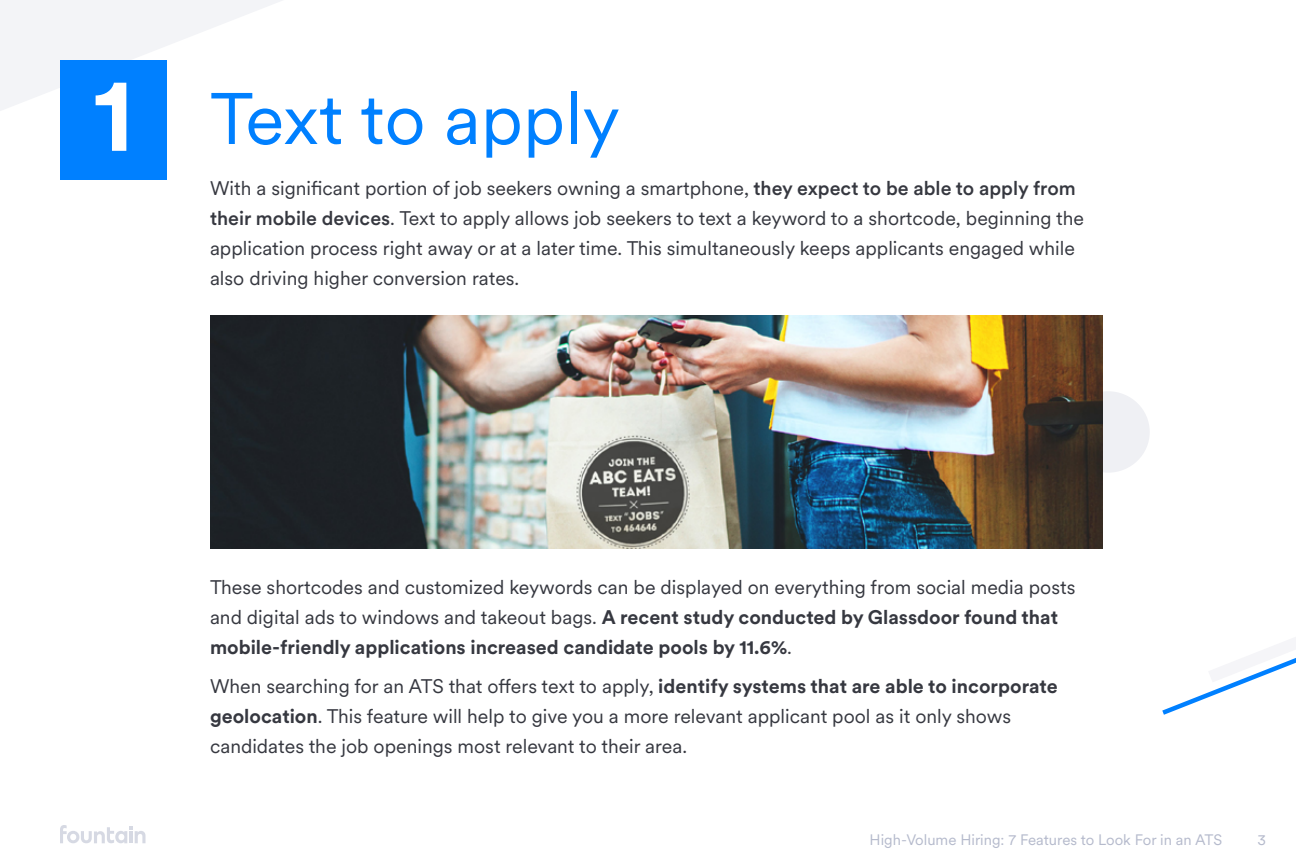
<style>
.page{position:relative;width:1296px;height:864px;background:#fff}
.page>*{position:absolute;margin:0;border:0;box-sizing:border-box;transform-origin:0 0}
.Section_Number{font:700 105px "Circular XX";color:#fff}
.t1{font:72px "Circular XX";color:#0080ff}
.Body_large{font:19.5px/30px "Circular XX";color:#363840}
.t2{font:15px "Circular XX";color:#b5bacc}
.s1{font-weight:500}
.s2{font-weight:700}
</style>
<div class="page">
<svg style="left:0;top:0;width:282px;height:111px"></svg>
<div style="left:1066px;top:391px;width:84px;height:82px;background:#eff0f4;border-radius:50%"></div>
<svg style="left:60px;top:825px;width:86px;height:18px"></svg>
<img style="left:210px;top:316px;width:892px;height:232px">
<svg style="left:1162px;top:658px;width:134px;height:57px"></svg>
<div style="left:60px;top:60px;width:106px;height:120px;background:#0080ff"></div>
<p class="Section_Number" style="left:93px;top:42px;width:41px">1</p>
<h1 class="t1" style="left:210px;top:71px;width:411px">Text to apply</h1>
<p class="Body_large" style="left:210px;top:172px;width:875px">With a significant portion of job seekers owning a smartphone, <span class="s1">they expect to be able to apply from their mobile devices</span>. Text to apply allows job seekers to text a keyword to a shortcode, beginning the application process right away or at a later time. This simultaneously keeps applicants engaged while also driving higher conversion rates.</p>
<p class="Body_large" style="left:210px;top:571px;width:867px">These shortcodes and customized keywords can be displayed on everything from social media posts and digital ads to windows and takeout bags. <span class="s2">A recent study conducted by Glassdoor found that mobile-friendly applications increased candidate pools by 11.6%</span>.</p>
<p class="Body_large" style="left:210px;top:670px;width:849px">When searching for an ATS that offers text to apply, <span class="s2">identify systems that are able to incorporate geolocation</span>. This feature will help to give you a more relevant applicant pool as it only shows candidates the job openings most relevant to their area.</p>
<p class="t2" style="left:870px;top:830px;width:354px">High-Volume Hiring: 7 Features to Look For in an ATS</p>
<p class="t2" style="left:1257px;top:830px;width:10px">3</p>
</div>
